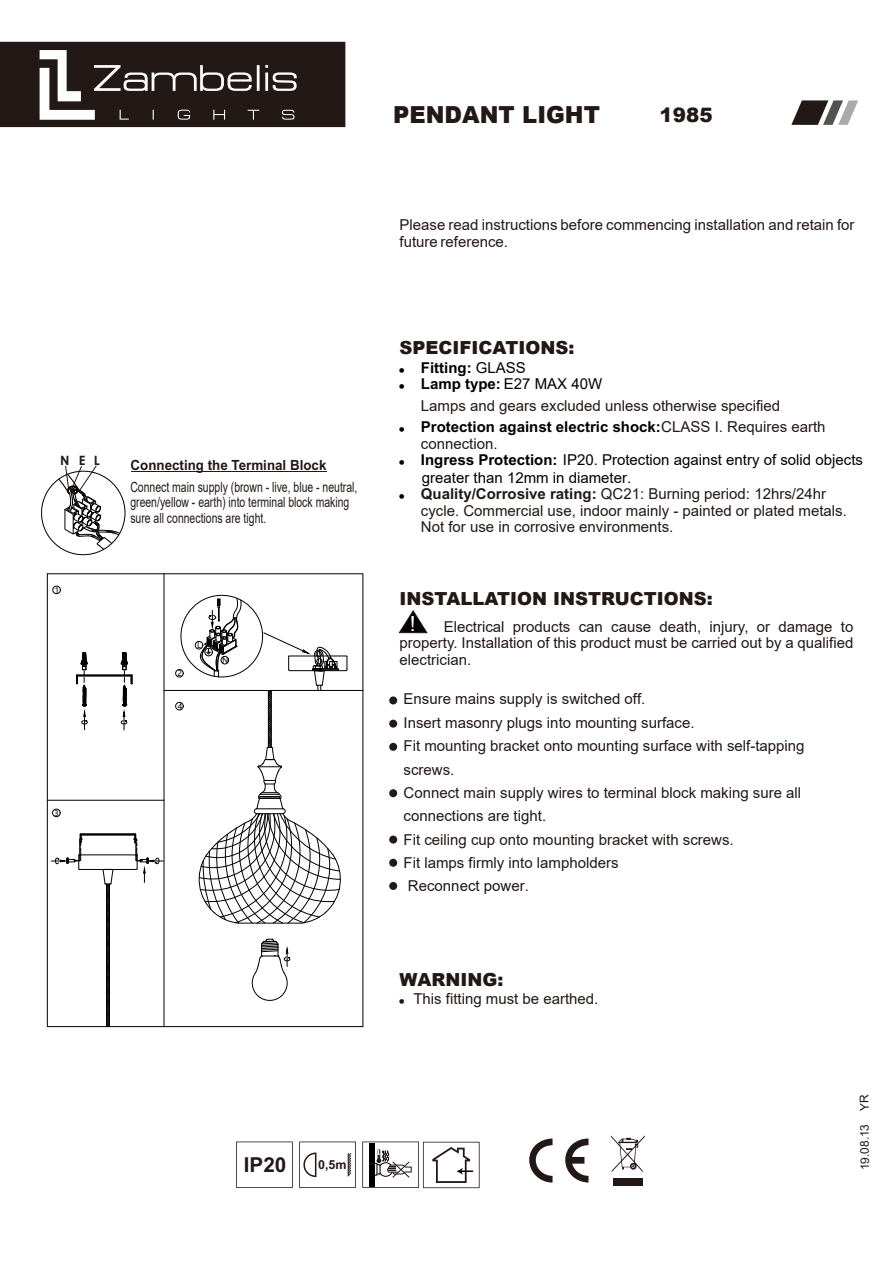
<style>
.page{position:relative;width:893px;height:1263px;background:#fff}
.page>*{position:absolute;margin:0;border:0;box-sizing:border-box;transform-origin:0 0}
.t1{font:900 23.4px "Arial";color:#221815;scale:.96 1}
.t2{font:20.85px "Arial";color:#fff}
.t3{font:700 20.55px "Arial";color:#221815}
.t4{font:900 19.8px "Arial";color:#221815}
.t5{font:900 18px "Arial";color:#221815}
.t6{font:15px/23.4px "Arial";color:#221815}
.t7{font:15px "Arial";color:#000}
.t8{font:700 15px/16.8px "Arial";color:#040000}
.t9{font:15px "Arial";color:#231815}
.t10{font:14.1px/15.8px "Arial";color:#221815;scale:.74 1}
.t11{font:700 14.1px "Arial";color:#221815;scale:.95 1}
.t12{font:600 12.9px "Avant Garde IT Cby BT";color:#221815}
.t13{font:700 12.45px "Arial";color:#221815}
.t14{font:12px "Arial";letter-spacing:-.01em;color:#221815}
.t15{font:7.65px "Microsoft Ya Hei";color:#000}
.s1{font-weight:400}
.s2{font-weight:400;color:#221815}
.s3{font-weight:700;color:#040000}
.s4{font-weight:700}
</style>
<div class="page">
<div style="left:0;top:43px;width:345px;height:83px;background:#221815"></div>
<div style="left:0;top:42px;width:345px;height:85px;border:2px solid #221815"></div>
<svg style="left:399px;top:610px;width:28px;height:23px"></svg>
<svg style="left:40px;top:50px;width:257px;height:70px"></svg>
<svg style="left:791px;top:100px;width:67px;height:25px"></svg>
<div style="left:389px;top:743px;width:8px;height:8px;background:#221815;border-radius:50%"></div>
<div style="left:389px;top:696px;width:8px;height:8px;background:#221815;border-radius:50%"></div>
<div style="left:389px;top:720px;width:8px;height:8px;background:#221815;border-radius:50%"></div>
<div style="left:389px;top:789px;width:8px;height:8px;background:#221815;border-radius:50%"></div>
<div style="left:389px;top:835px;width:8px;height:8px;background:#221815;border-radius:50%"></div>
<div style="left:389px;top:859px;width:8px;height:8px;background:#221815;border-radius:50%"></div>
<div style="left:389px;top:882px;width:8px;height:8px;background:#221815;border-radius:50%"></div>
<hr style="left:131px;top:472px;width:195px;height:1px;background:#221815">
<svg style="left:41px;top:465px;width:84px;height:90px"></svg>
<svg style="left:565px;top:1138px;width:23px;height:44px"></svg>
<svg style="left:529px;top:1138px;width:23px;height:44px"></svg>
<div style="left:613px;top:1178px;width:29px;height:8px;background:#221815"></div>
<svg style="left:611px;top:1135px;width:34px;height:37px"></svg>
<svg style="left:299px;top:1141px;width:57px;height:47px"></svg>
<svg style="left:236px;top:1141px;width:57px;height:47px"></svg>
<svg style="left:362px;top:1141px;width:118px;height:47px"></svg>
<svg style="left:47px;top:573px;width:316px;height:453px"></svg>
<hr style="left:164px;top:690px;width:199px;height:1px;background:#000">
<hr style="left:47px;top:800px;width:117px;height:1px;background:#000">
<hr style="left:77px;top:675px;width:55px;height:1px;background:#000">
<hr style="left:77px;top:676px;width:54px;height:1px;background:#000">
<svg style="left:76px;top:652px;width:12px;height:78px"></svg>
<svg style="left:121px;top:652px;width:12px;height:78px"></svg>
<div style="left:52px;top:586px;width:9px;height:8px;border:1px solid #000;border-radius:50%"></div>
<div style="left:175px;top:669px;width:8px;height:8px;border:1px solid #000;border-radius:50%"></div>
<div style="left:52px;top:809px;width:8px;height:8px;border:1px solid #000;border-radius:50%"></div>
<hr style="left:47px;top:1026px;width:316px;height:1px;background:#000">
<div style="left:175px;top:702px;width:8px;height:8px;border:1px solid #000;border-radius:50%"></div>
<svg style="left:51px;top:834px;width:112px;height:193px"></svg>
<svg style="left:250px;top:938px;width:41px;height:65px"></svg>
<svg style="left:194px;top:598px;width:154px;height:326px"></svg>
<p class="t12" style="left:60px;top:452px;width:41px">NEL</p>
<p class="t15" style="left:55px;top:585px;width:6px">1</p>
<p class="t11" style="left:131px;top:457px;width:208px">Connecting the Terminal Block</p>
<p class="t10" style="left:130px;top:479px;width:308px">Connect main supply (brown - live, blue - neutral, green/yellow - earth) into terminal block making sure all connections are tight.</p>
<p class="t15" style="left:177px;top:668px;width:6px">2</p>
<p class="t15" style="left:178px;top:701px;width:6px">4</p>
<p class="t15" style="left:197px;top:640px;width:5px">L</p>
<p class="t15" style="left:222px;top:655px;width:8px">N</p>
<p class="t15" style="left:54px;top:808px;width:6px">3</p>
<h3 class="t3" style="left:244px;top:1152px;width:44px">IP20</h3>
<p class="t13" style="left:318px;top:1158px;width:30px">0,5m</p>
<h1 class="t1" style="left:393px;top:98px;width:217px">PENDANT LIGHT</h1>
<h3 class="t4" style="left:660px;top:100px;width:54px">1985</h3>
<p class="t6" style="left:400px;top:216px;width:456px;line-height:16.8px">Please read instructions before commencing installation and retain for future reference.</p>
<p class="t5" style="left:400px;top:335px;width:176px">SPECIFICATIONS:</p>
<p class="t8" style="left:421px;top:359px;width:183px">Fitting: <span class="s1">GLASS<br></span>Lamp type: <span class="s1">E27 MAX 40W</span></p>
<p class="t8" style="left:421px;top:418px;width:406px">Protection against electric shock:<span class="s2">CLASS I. Requires earth</span></p>
<p class="t7" style="left:421px;top:450px;width:444px"><span class="s3">Ingress Protection:</span> IP20. Protection against entry of solid objects</p>
<p class="t6" style="left:421px;top:485px;width:427px;line-height:16.8px"><span class="s4">Quality/Corrosive rating:</span> QC21: Burning period: 12hrs/24hr cycle. Commercial use, indoor mainly - painted or plated metals.<br>Not for use in corrosive environments.</p>
<p class="t6" style="left:421px;top:394px;width:361px">Lamps and gears excluded unless otherwise specified</p>
<p class="t6" style="left:421px;top:432px;width:78px">connection.</p>
<p class="t7" style="left:422px;top:467px;width:211px">greater than 12mm in diameter.</p>
<p class="t5" style="left:400px;top:585px;width:315px">INSTALLATION INSTRUCTIONS:</p>
<h2 class="t2" style="left:410px;top:609px;width:7px">!</h2>
<p class="t6" style="left:400px;top:618px;width:455px;line-height:16.8px;text-align:justify;text-indent:44px">Electrical products can cause death, injury, or damage to property. Installation of this product must be carried out by a qualified electrician.</p>
<p class="t6" style="left:404px;top:687px;width:403px">Ensure mains supply is switched off.<br>Insert masonry plugs into mounting surface.<br>Fit mounting bracket onto mounting surface with self-tapping screws.<br>Connect main supply wires to terminal block making sure all connections are tight.<br>Fit ceiling cup onto mounting bracket with screws.</p>
<p class="t9" style="left:404px;top:852px;width:217px">Fit lamps firmly into lampholders</p>
<p class="t6" style="left:408px;top:874px;width:122px">Reconnect power.</p>
<p class="t5" style="left:400px;top:966px;width:105px">WARNING:</p>
<p class="t6" style="left:413px;top:987px;width:187px">This fitting must be earthed.</p>
<p class="t14" style="left:856px;top:1170px;width:78px;rotate:-90deg">19.08.13 YR</p>
</div>
